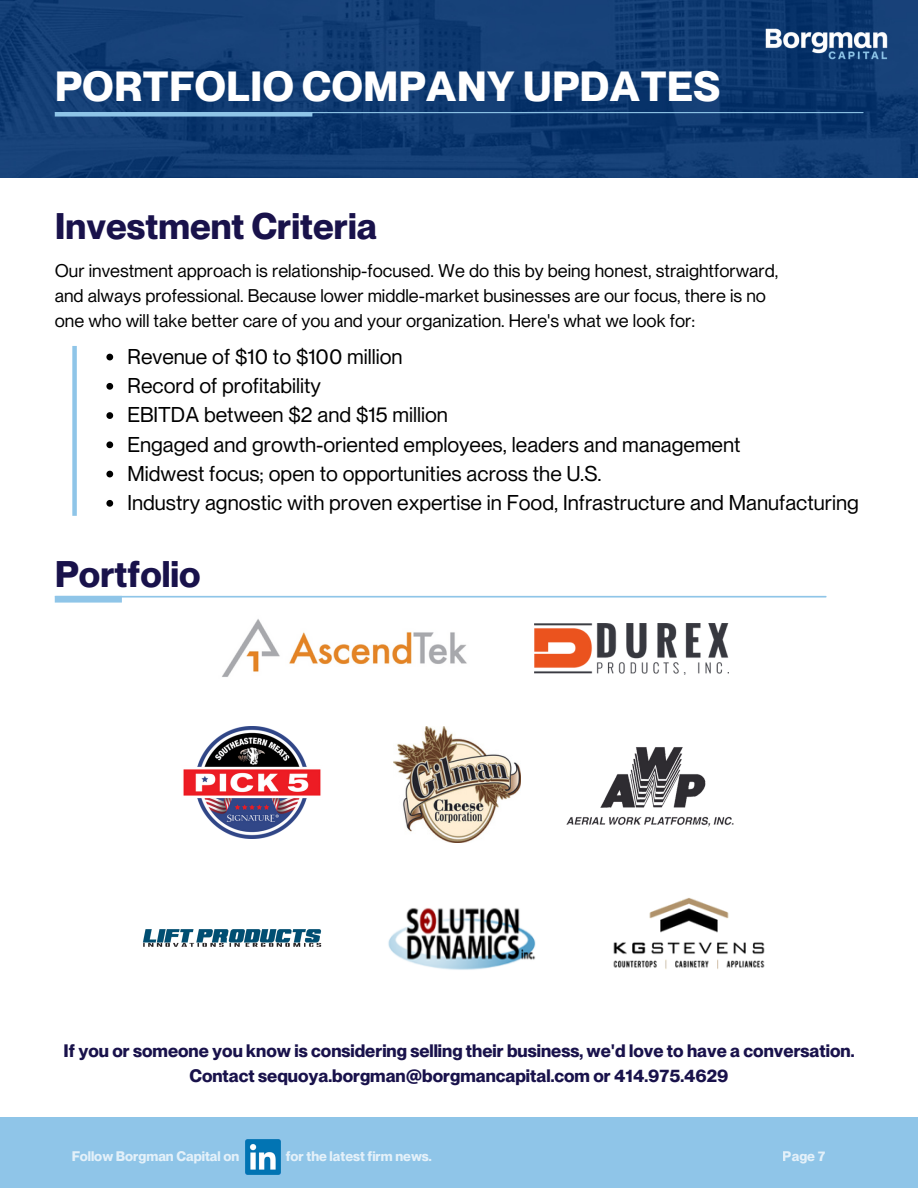
<style>
.page{position:relative;width:918px;height:1188px;background:#fff}
.page>*{position:absolute;margin:0;border:0;box-sizing:border-box;transform-origin:0 0}
.t1{font:700 41.25px "PP Neue Montreal";color:#fff}
.t2{font:700 36.3px "PP Neue Montreal";color:#19124b}
.t3{font:21px/29.2px "PP Neue Montreal";color:#000}
.t4{font:18px/24.8px "PP Neue Montreal";color:#000}
.t5{font:700 17.7px/24.8px "PP Neue Montreal";color:#19124b;text-align:center}
.t6{font:700 13.65px "PP Neue Montreal";color:#fff}
</style>
<div class="page">
<img style="left:0;top:0;width:918px;height:178px">
<hr style="left:55px;top:112px;width:808px;height:1px;background:#8fc5e8">
<div style="left:55px;top:112px;width:257px;height:5px;background:#8fc5e8"></div>
<img style="left:764px;top:26px;width:124px;height:37px">
<div style="left:0;top:1118px;width:918px;height:70px;background:#8fc5e8"></div>
<img style="left:534px;top:623px;width:195px;height:52px">
<img style="left:190px;top:595px;width:310px;height:82px">
<div style="left:72px;top:346px;width:5px;height:170px;background:#8fc5e8"></div>
<hr style="left:56px;top:596px;width:770px;height:2px;background:#8fc5e8">
<div style="left:55px;top:596px;width:67px;height:7px;background:#8fc5e8"></div>
<img style="left:245px;top:1139px;width:35px;height:35px">
<img style="left:183px;top:726px;width:138px;height:113px">
<img style="left:394px;top:726px;width:127px;height:116px">
<img style="left:566px;top:747px;width:168px;height:80px">
<img style="left:388px;top:908px;width:148px;height:62px">
<img style="left:143px;top:929px;width:179px;height:18px">
<img style="left:613px;top:898px;width:152px;height:71px">
<svg style="left:106px;top:354px;width:7px;height:6px"></svg>
<svg style="left:106px;top:383px;width:7px;height:7px"></svg>
<svg style="left:106px;top:412px;width:7px;height:7px"></svg>
<svg style="left:106px;top:441px;width:7px;height:7px"></svg>
<svg style="left:106px;top:471px;width:7px;height:6px"></svg>
<svg style="left:106px;top:500px;width:7px;height:7px"></svg>
<h1 class="t1" style="left:55px;top:62px;width:667px">PORTFOLIO COMPANY UPDATES</h1>
<h2 class="t2" style="left:55px;top:204px;width:324px">Investment Criteria</h2>
<p class="t4" style="left:55px;top:258px;width:725px">Our investment approach is relationship-focused. We do this by being honest, straightforward, and always professional. Because lower middle-market businesses are our focus, there is no one who will take better care of you and your organization. Here's what we look for:</p>
<p class="t3" style="left:127px;top:342px;width:733px">Revenue of $10 to $100 million<br>Record of profitability<br>EBITDA between $2 and $15 million<br>Engaged and growth-oriented employees, leaders and management<br>Midwest focus; open to opportunities across the U.S.<br>Industry agnostic with proven expertise in Food, Infrastructure and Manufacturing</p>
<h2 class="t2" style="left:55px;top:552px;width:147px">Portfolio</h2>
<p class="t5" style="left:64px;top:1038px;width:792px">If you or someone you know is considering selling their business, we'd love to have a conversation.<br>Contact sequoya.borgman@borgmancapital.com or 414.975.4629</p>
<p class="t6" style="left:71px;top:1148px;width:169px">Follow Borgman Capital on</p>
<p class="t6" style="left:286px;top:1148px;width:148px">for the latest firm news.</p>
<p class="t6" style="left:783px;top:1148px;width:44px">Page 7</p>
</div>
